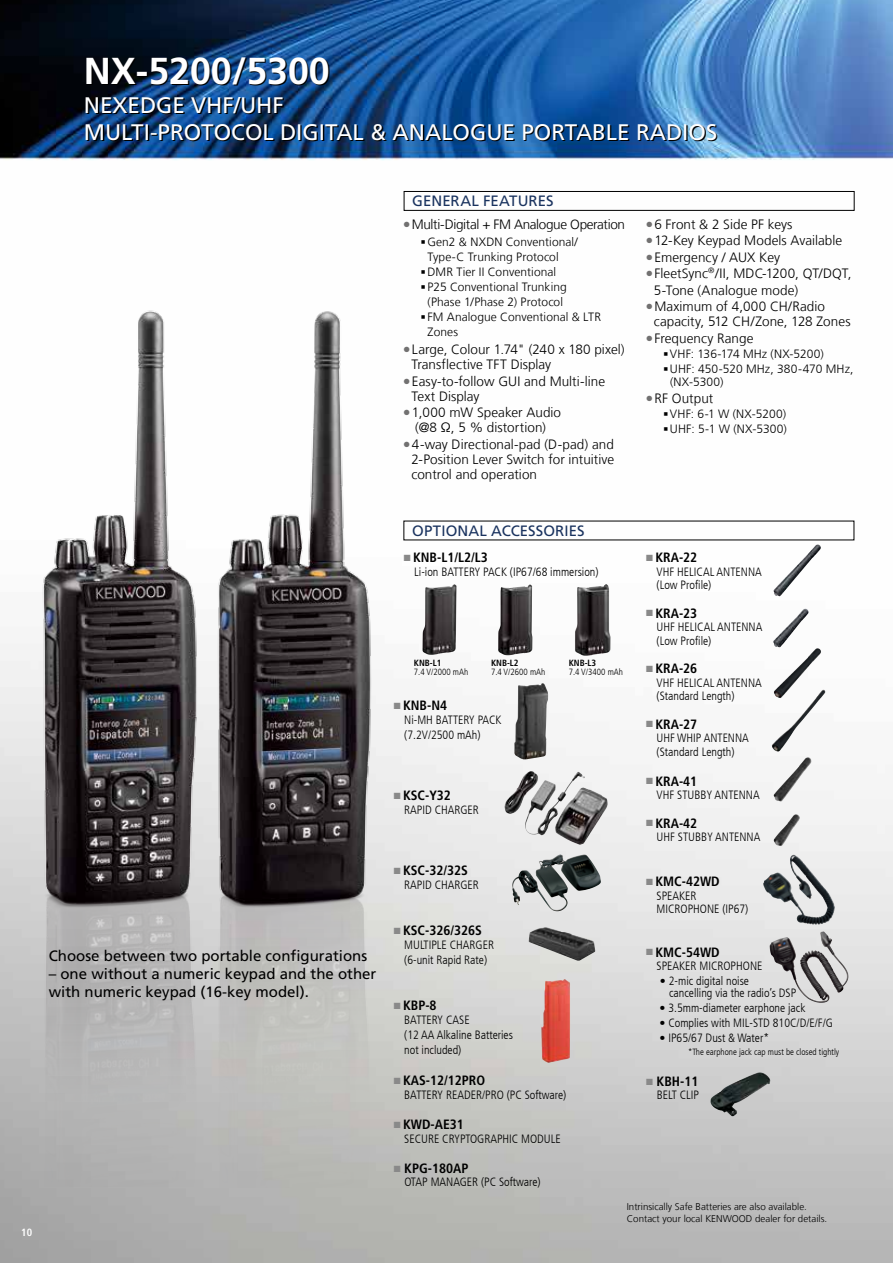
<style>
.page{position:relative;width:893px;height:1263px;background:#fff}
.page>*{position:absolute;margin:0;border:0;box-sizing:border-box;transform-origin:0 0}
.t1{font:700 37.5px "Frutiger LT Com";color:#fff}
.t2{font:22.5px/27px "Frutiger LT Com";color:#fff}
.t3{font:15px/18px "Frutiger LT Com";color:#000}
.t4{font:15px "Frutiger LT Com";letter-spacing:.005em;color:#1a335f}
.t5{font:300 13.5px/15px "Frutiger LT Com";letter-spacing:.005em;color:#000}
.t6{font:700 condensed 13.5px "Frutiger LT Com";color:#000}
.t7{font:300 13.5px "Frutiger LT Com";letter-spacing:-.025em;color:#000}
.t8{font:300 condensed 12px/13.5px "Frutiger LT Com";color:#000}
.t9{font:300 12px/15px "Frutiger LT Com";letter-spacing:.01em;color:#000}
.t10{font:700 condensed 10.5px "Frutiger LT Com";color:#fff}
.t11{font:300 9.75px/12px "Frutiger LT Com";color:#000}
.t12{font:300 condensed 9px "Frutiger LT Com";color:#000}
.t13{font:700 condensed 9px "Frutiger LT Com";color:#000}
.s1{color:#727171}
.s2{font-family:"Minion Pro";font-weight:400}
.s3{color:#898989}
</style>
<div class="page">
<img style="left:0;top:0;width:893px;height:1263px">
<img style="left:422px;top:584px;width:35px;height:71px">
<img style="left:9px;top:218px;width:177px;height:969px">
<img style="left:186px;top:215px;width:217px;height:973px">
<img style="left:498px;top:584px;width:34px;height:71px">
<img style="left:575px;top:584px;width:36px;height:72px">
<img style="left:504px;top:771px;width:70px;height:43px">
<img style="left:803px;top:931px;width:44px;height:54px">
<div style="left:404px;top:191px;width:450px;height:19px;border:1px solid #000"></div>
<img style="left:710px;top:1072px;width:60px;height:44px">
<img style="left:527px;top:854px;width:39px;height:55px">
<img style="left:529px;top:927px;width:66px;height:34px">
<img style="left:514px;top:683px;width:32px;height:76px">
<img style="left:541px;top:979px;width:29px;height:84px">
<img style="left:790px;top:855px;width:22px;height:44px">
<img style="left:773px;top:544px;width:48px;height:52px">
<img style="left:773px;top:609px;width:36px;height:39px">
<img style="left:771px;top:690px;width:55px;height:62px">
<img style="left:774px;top:648px;width:48px;height:50px">
<img style="left:773px;top:757px;width:39px;height:45px">
<img style="left:774px;top:814px;width:26px;height:32px">
<h1 class="t1" style="left:84px;top:49px;width:247px">NX-5200/5300</h1>
<h2 class="t2" style="left:84px;top:92px;width:635px">NEXEDGE VHF/UHF<br>MULTI-PROTOCOL DIGITAL &amp; ANALOGUE PORTABLE RADIOS</h2>
<p class="t3" style="left:49px;top:946px;width:320px">Choose between two portable configurations</p>
<p class="t3" style="left:49px;top:964px;width:329px">– one without a numeric keypad and the other with numeric keypad (16-key model).</p>
<p class="t10" style="left:21px;top:1226px;width:12px">10</p>
<p class="t4" style="left:412px;top:192px;width:143px">GENERAL FEATURES</p>
<p class="t7" style="left:404px;top:216px;width:223px"><span class="s1">●</span> Multi-Digital + FM Analogue Operation</p>
<p class="t9" style="left:428px;top:234px;width:152px;text-indent:-7px"><span class="s2">■</span> Gen2 &amp; NXDN Conventional/<br>Type-C Trunking Protocol</p>
<p class="t9" style="left:421px;top:264px;width:137px"><span class="s2">■</span> DMR Tier II Conventional</p>
<p class="t9" style="left:421px;top:279px;width:147px;text-align:center"><span class="s2">■</span> P25 Conventional Trunking (Phase 1/Phase 2) Protocol</p>
<p class="t9" style="left:428px;top:310px;width:175px;text-indent:-7px"><span class="s2">■</span> FM Analogue Conventional &amp; LTR<br>Zones</p>
<p class="t5" style="left:411px;top:342px;width:215px;text-indent:-8px"><span class="s1">●</span> Large, Colour 1.74" (240 x 180 pixel)<br>Transflective TFT Display</p>
<p class="t5" style="left:411px;top:374px;width:195px;text-indent:-8px"><span class="s1">●</span> Easy-to-follow GUI and Multi-line<br>Text Display</p>
<p class="t5" style="left:404px;top:405px;width:159px;text-align:center"><span class="s1">●</span> 1,000 mW Speaker Audio (@8 Ω, 5 % distortion)</p>
<p class="t5" style="left:411px;top:437px;width:204px;text-align:justify;text-indent:-8px"><span class="s1">●</span> 4-way Directional-pad (D-pad) and 2-Position Lever Switch for intuitive control and operation</p>
<p class="t4" style="left:412px;top:522px;width:174px">OPTIONAL ACCESSORIES</p>
<p class="t6" style="left:404px;top:549px;width:86px"><span class="s3">■</span> KNB-L1/L2/L3</p>
<p class="t8" style="left:414px;top:565px;width:186px">Li-ion BATTERY PACK (IP67/68 immersion)</p>
<p class="t13" style="left:414px;top:657px;width:29px">KNB-L1</p>
<p class="t12" style="left:414px;top:666px;width:56px">7.4 V/2000 mAh</p>
<p class="t13" style="left:491px;top:657px;width:29px">KNB-L2</p>
<p class="t12" style="left:491px;top:666px;width:56px">7.4 V/2600 mAh</p>
<p class="t6" style="left:394px;top:697px;width:55px"><span class="s3">■</span> KNB-N4</p>
<p class="t8" style="left:404px;top:712px;width:99px;line-height:15px">Ni-MH BATTERY PACK (7.2V/2500 mAh)</p>
<p class="t6" style="left:394px;top:787px;width:59px"><span class="s3">■</span> KSC-Y32</p>
<p class="t8" style="left:404px;top:803px;width:76px">RAPID CHARGER</p>
<p class="t13" style="left:569px;top:657px;width:29px">KNB-L3</p>
<p class="t12" style="left:569px;top:666px;width:56px">7.4 V/3400 mAh</p>
<p class="t6" style="left:394px;top:862px;width:76px"><span class="s3">■</span> KSC-32/32S</p>
<p class="t8" style="left:404px;top:878px;width:76px">RAPID CHARGER</p>
<p class="t6" style="left:394px;top:922px;width:90px"><span class="s3">■</span> KSC-326/326S</p>
<p class="t8" style="left:404px;top:937px;width:91px;line-height:15px">MULTIPLE CHARGER (6-unit Rapid Rate)</p>
<p class="t6" style="left:394px;top:997px;width:44px"><span class="s3">■</span> KBP-8</p>
<p class="t8" style="left:404px;top:1012px;width:110px;line-height:15px">BATTERY CASE<br>(12 AA Alkaline Batteries not included)</p>
<p class="t6" style="left:394px;top:1072px;width:93px"><span class="s3">■</span> KAS-12/12PRO</p>
<p class="t8" style="left:404px;top:1088px;width:164px">BATTERY READER/PRO (PC Software)</p>
<p class="t6" style="left:394px;top:1116px;width:72px"><span class="s3">■</span> KWD-AE31</p>
<p class="t8" style="left:404px;top:1132px;width:158px">SECURE CRYPTOGRAPHIC MODULE</p>
<p class="t6" style="left:394px;top:1160px;width:76px"><span class="s3">■</span> KPG-180AP</p>
<p class="t8" style="left:404px;top:1175px;width:138px">OTAP MANAGER (PC Software)</p>
<p class="t5" style="left:646px;top:216px;width:148px"><span class="s1">●</span> 6 Front &amp; 2 Side PF keys</p>
<p class="t5" style="left:646px;top:233px;width:197px"><span class="s1">●</span> 12-Key Keypad Models Available</p>
<p class="t5" style="left:646px;top:249px;width:135px"><span class="s1">●</span> Emergency / AUX Key</p>
<p class="t5" style="left:654px;top:265px;width:199px;line-height:16.5px;text-indent:-8px"><span class="s1">●</span> FleetSync<sup>®</sup>/II, MDC-1200, QT/DQT,<br>5-Tone (Analogue mode)</p>
<p class="t5" style="left:654px;top:299px;width:198px;text-indent:-8px"><span class="s1">●</span> Maximum of 4,000 CH/Radio capacity, 512 CH/Zone, 128 Zones</p>
<p class="t5" style="left:646px;top:330px;width:109px"><span class="s1">●</span> Frequency Range</p>
<p class="t9" style="left:663px;top:346px;width:162px"><span class="s2">■</span> VHF: 136-174 MHz (NX-5200)</p>
<p class="t9" style="left:670px;top:362px;width:185px;line-height:13.5px;text-indent:-7px"><span class="s2">■</span> UHF: 450-520 MHz, 380-470 MHz, (NX-5300)</p>
<p class="t5" style="left:646px;top:390px;width:69px"><span class="s1">●</span> RF Output</p>
<p class="t9" style="left:663px;top:406px;width:124px"><span class="s2">■</span> VHF: 6-1 W (NX-5200)</p>
<p class="t9" style="left:663px;top:421px;width:125px"><span class="s2">■</span> UHF: 5-1 W (NX-5300)</p>
<p class="t6" style="left:646px;top:549px;width:53px"><span class="s3">■</span> KRA-22</p>
<p class="t8" style="left:657px;top:565px;width:107px">VHF HELICAL ANTENNA (Low Profile)</p>
<p class="t6" style="left:646px;top:605px;width:53px"><span class="s3">■</span> KRA-23</p>
<p class="t8" style="left:657px;top:621px;width:107px">UHF HELICAL ANTENNA (Low Profile)</p>
<p class="t6" style="left:646px;top:660px;width:53px"><span class="s3">■</span> KRA-26</p>
<p class="t8" style="left:657px;top:676px;width:107px">VHF HELICAL ANTENNA (Standard Length)</p>
<p class="t6" style="left:646px;top:716px;width:53px"><span class="s3">■</span> KRA-27</p>
<p class="t8" style="left:657px;top:732px;width:94px">UHF WHIP ANTENNA (Standard Length)</p>
<p class="t6" style="left:646px;top:773px;width:53px"><span class="s3">■</span> KRA-41</p>
<p class="t8" style="left:657px;top:789px;width:105px">VHF STUBBY ANTENNA</p>
<p class="t6" style="left:646px;top:815px;width:53px"><span class="s3">■</span> KRA-42</p>
<p class="t8" style="left:657px;top:831px;width:105px">UHF STUBBY ANTENNA</p>
<p class="t6" style="left:646px;top:873px;width:75px"><span class="s3">■</span> KMC-42WD</p>
<p class="t8" style="left:657px;top:889px;width:93px">SPEAKER<br>MICROPHONE (IP67)</p>
<p class="t6" style="left:646px;top:944px;width:75px"><span class="s3">■</span> KMC-54WD</p>
<p class="t8" style="left:657px;top:960px;width:107px">SPEAKER MICROPHONE</p>
<p class="t8" style="left:669px;top:975px;width:129px;line-height:12px;text-indent:-9px">• 2-mic digital noise<br>cancelling via the radio’s DSP</p>
<p class="t8" style="left:659px;top:1002px;width:147px">• 3.5mm-diameter earphone jack</p>
<p class="t8" style="left:659px;top:1017px;width:175px">• Complies with MIL-STD 810C/D/E/F/G</p>
<p class="t8" style="left:659px;top:1032px;width:111px">• IP65/67 Dust &amp; Water*</p>
<p class="t12" style="left:688px;top:1047px;width:153px">*The earphone jack cap must be closed tightly</p>
<p class="t6" style="left:646px;top:1074px;width:54px"><span class="s3">■</span> KBH-11</p>
<p class="t8" style="left:657px;top:1089px;width:44px">BELT CLIP</p>
<p class="t11" style="left:627px;top:1200px;width:202px">Intrinsically Safe Batteries are also available.<br>Contact your local KENWOOD dealer for details.</p>
</div>
